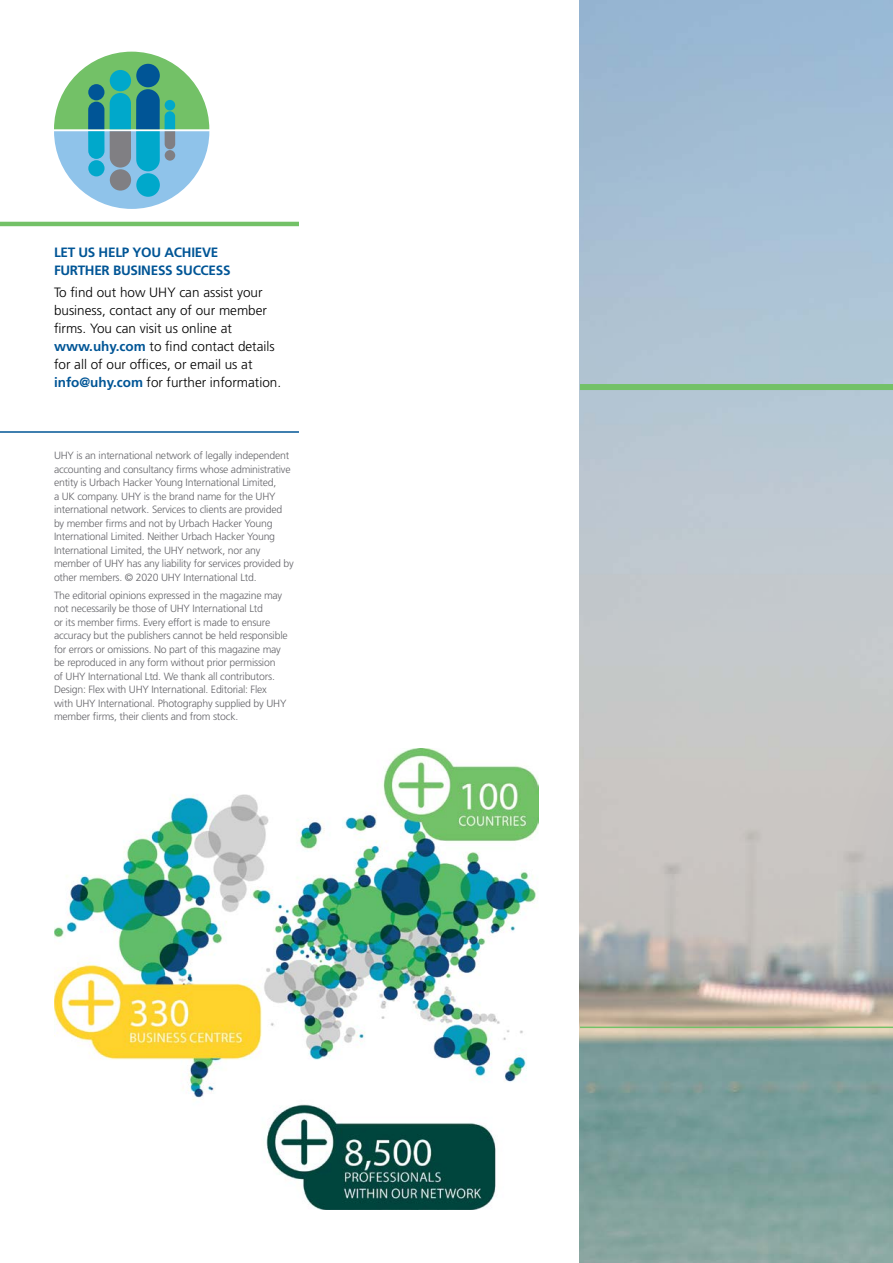
<style>
.page{position:relative;width:893px;height:1263px;background:#fff}
.page>*{position:absolute;margin:0;border:0;box-sizing:border-box;transform-origin:0 0}
.t1{font:300 13.5px/18px "Frutiger LT Std";color:#000}
.t2{font:700 13.5px/18px "Frutiger LT Std";letter-spacing:-.02em;color:#005596}
.t3{font:300 10.5px/13.5px "Frutiger LT Std";letter-spacing:-.02em;color:#65656a}
.s1{font-weight:700;color:#005596}
</style>
<div class="page">
<img style="left:580px;top:0;width:313px;height:1263px">
<svg style="left:818px;top:578px;width:75px;height:640px;background:#aeb8b5"></svg>
<div style="left:580px;top:384px;width:313px;height:6px;background:#73c167"></div>
<hr style="left:0;top:222px;width:299px;height:4px;background:#73c167">
<hr style="left:0;top:431px;width:299px;height:2px;background:#005596">
<svg style="left:54px;top:52px;width:155px;height:157px"></svg>
<img style="left:54px;top:748px;width:484px;height:462px">
<hr style="left:580px;top:1026px;width:313px;height:2px;background:#73c167">
<p class="t2" style="left:54px;top:243px;width:178px">LET US HELP YOU ACHIEVE<br>FURTHER BUSINESS SUCCESS</p>
<p class="t1" style="left:54px;top:284px;width:229px">To find out how UHY can assist your business, contact any of our member firms. You can visit us online at <span class="s1">www.uhy.com</span> to find contact details for all of our offices, or email us at <span class="s1">info@uhy.com</span> for further information.</p>
<p class="t3" style="left:54px;top:449px;width:241px">UHY is an international network of legally independent accounting and consultancy firms whose administrative entity is Urbach Hacker Young International Limited,<br>a UK company. UHY is the brand name for the UHY international network. Services to clients are provided by member firms and not by Urbach Hacker Young International Limited. Neither Urbach Hacker Young International Limited, the UHY network, nor any member of UHY has any liability for services provided by other members. © 2020 UHY International Ltd.</p>
<p class="t3" style="left:54px;top:588px;width:235px">The editorial opinions expressed in the magazine may not necessarily be those of UHY International Ltd<br>or its member firms. Every effort is made to ensure accuracy but the publishers cannot be held responsible for errors or omissions. No part of this magazine may be reproduced in any form without prior permission<br>of UHY International Ltd. We thank all contributors.<br>Design: Flex with UHY International. Editorial: Flex with UHY International. Photography supplied by UHY member firms, their clients and from stock.</p>
</div>
